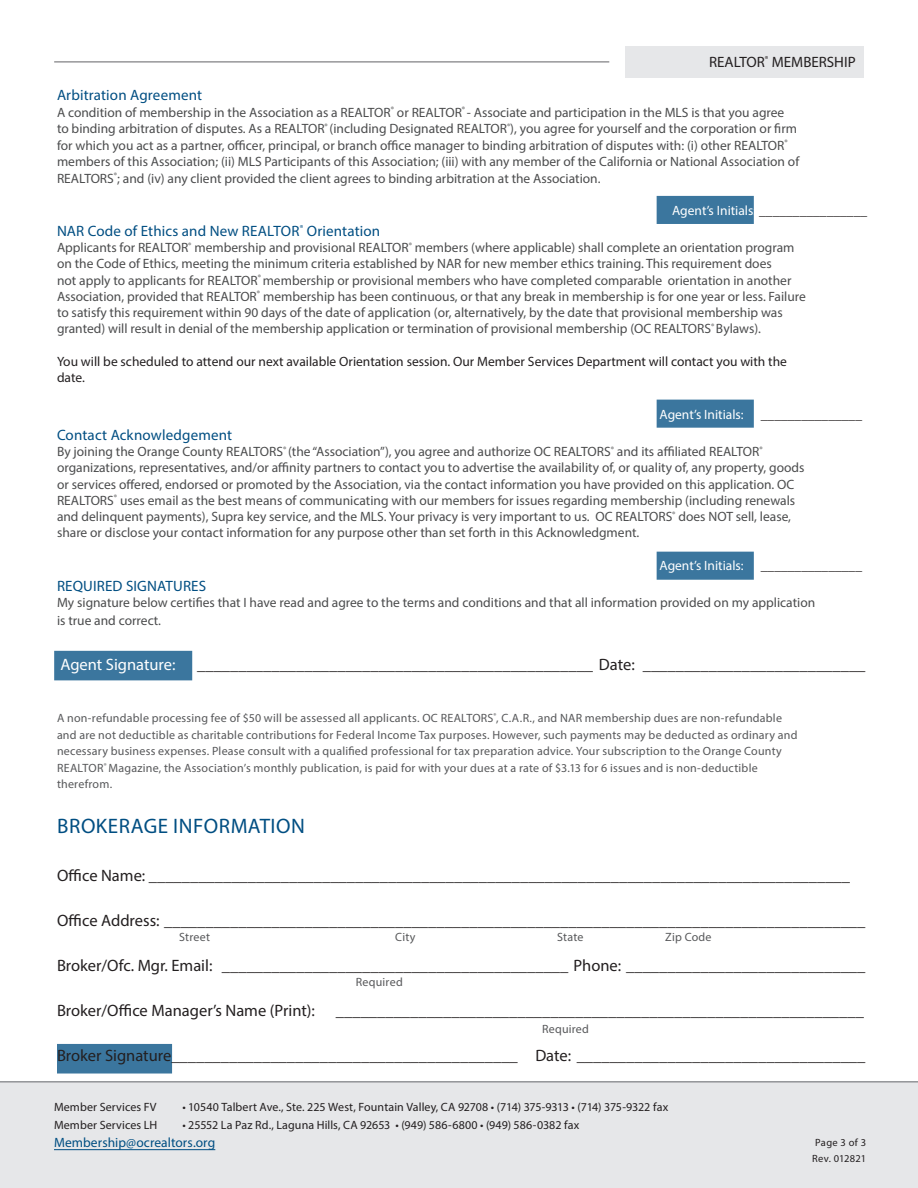
<style>
.page{position:relative;width:918px;height:1188px;background:#fff}
.page>*{position:absolute;margin:0;border:0;box-sizing:border-box;transform-origin:0 0}
.t1{font:21px "Myriad Pro";letter-spacing:.025em;color:#004e82}
.Form_Fields{font:16.5px "Myriad Pro";color:#231f20}
.t2{font:16.5px "Myriad Pro";color:#fff}
.t3{font:15px "Myriad Pro";letter-spacing:.01em;color:#004e82}
.t4{font:15px "Myriad Pro";color:#231f20}
.t5{font:13.5px/16.2px "Myriad Pro";color:#4b4c4d}
.t6{font:13.5px/16.2px "Myriad Pro";color:#231f20}
.t7{font:13.5px "Myriad Pro";color:#fff}
.t8{font:13.5px "Myriad Pro";letter-spacing:.005em;color:#004e82}
.Small_Text{font:12px/16.5px "Myriad Pro";letter-spacing:.02em;color:#57585a}
.t9{font:12px "Myriad Pro";letter-spacing:.005em;color:#231f20}
.t10{font:10.5px "Myriad Pro";letter-spacing:.03em;color:#231f20}
.s1{color:#231f20}
</style>
<div class="page">
<div style="left:657px;top:552px;width:97px;height:28px;background:#3b769e;border:3px solid #004e82"></div>
<div style="left:657px;top:400px;width:97px;height:28px;background:#3b769e;border:3px solid #004e82"></div>
<div style="left:657px;top:196px;width:97px;height:28px;background:#3b769e"></div>
<div style="left:57px;top:1044px;width:115px;height:30px;background:#3b769e;border:3px solid #004e82"></div>
<div style="left:54px;top:651px;width:138px;height:29px;background:#3b769e"></div>
<div style="left:0;top:1082px;width:918px;height:106px;background:#e6e7e9"></div>
<hr style="left:0;top:1081px;width:918px;height:2px;background:#939598">
<hr style="left:54px;top:1149px;width:161px;height:1px;background:#004e82">
<hr style="left:54px;top:62px;width:555px;height:1px;background:#636366">
<div style="left:626px;top:46px;width:238px;height:32px;background:#e6e7e9"></div>
<p class="t4" style="left:709px;top:53px;width:148px">REALTOR<sup>®</sup> MEMBERSHIP</p>
<p class="t3" style="left:57px;top:86px;width:147px">Arbitration Agreement</p>
<p class="t5" style="left:57px;top:104px;width:744px">A condition of membership in the Association as a REALTOR<sup>®</sup> or REALTOR<sup>®</sup> - Associate and participation in the MLS is that you agree to binding arbitration of disputes. As a REALTOR<sup>®</sup> (including Designated REALTOR<sup>®</sup>), you agree for yourself and the corporation or firm for which you act as a partner, officer, principal, or branch office manager to binding arbitration of disputes with: (i) other REALTOR<sup>® </sup>members of this Association; (ii) MLS Participants of this Association; (iii) with any member of the California or National Association of REALTORS<sup>®</sup>; and (iv) any client provided the client agrees to binding arbitration at the Association.</p>
<p class="t7" style="left:672px;top:202px;width:196px">Agent’s Initials: <span class="s1">________________</span></p>
<p class="t3" style="left:57px;top:222px;width:325px">NAR Code of Ethics and New REALTOR<sup>®</sup> Orientation</p>
<p class="t5" style="left:57px;top:239px;width:750px">Applicants for REALTOR<sup>®</sup> membership and provisional REALTOR<sup>®</sup> members (where applicable) shall complete an orientation program on the Code of Ethics, meeting the minimum criteria established by NAR for new member ethics training. This requirement does<br>not apply to applicants for REALTOR<sup>®</sup> membership or provisional members who have completed comparable orientation in another Association, provided that REALTOR<sup>®</sup> membership has been continuous, or that any break in membership is for one year or less. Failure to satisfy this requirement within 90 days of the date of application (or, alternatively, by the date that provisional membership was granted) will result in denial of the membership application or termination of provisional membership (OC REALTORS<sup>®</sup> Bylaws).</p>
<p class="t6" style="left:57px;top:353px;width:732px">You will be scheduled to attend our next available Orientation session. Our Member Services Department will contact you with the date.</p>
<p class="t7" style="left:660px;top:406px;width:86px">Agent’s Initials:</p>
<p class="t6" style="left:761px;top:406px;width:103px">_______________</p>
<p class="t3" style="left:57px;top:426px;width:177px">Contact Acknowledgement</p>
<p class="t5" style="left:57px;top:443px;width:749px">By joining the Orange County REALTORS<sup>®</sup> (the “Association”), you agree and authorize OC REALTORS<sup>®</sup> and its affiliated REALTOR<sup>® </sup>organizations, representatives, and/or affinity partners to contact you to advertise the availability of, or quality of, any property, goods or services offered, endorsed or promoted by the Association, via the contact information you have provided on this application. OC REALTORS<sup>®</sup> uses email as the best means of communicating with our members for issues regarding membership (including renewals and delinquent payments), Supra key service, and the MLS. Your privacy is very important to us. OC REALTORS<sup>®</sup> does NOT sell, lease, share or disclose your contact information for any purpose other than set forth in this Acknowledgment.</p>
<p class="t7" style="left:660px;top:557px;width:86px">Agent’s Initials:</p>
<p class="t6" style="left:761px;top:557px;width:103px">_______________</p>
<p class="t3" style="left:57px;top:576px;width:151px">REQUIRED SIGNATURES</p>
<p class="t5" style="left:57px;top:593px;width:760px;line-height:18px">My signature below certifies that I have read and agree to the terms and conditions and that all information provided on my application is true and correct.</p>
<p class="t2" style="left:60px;top:654px;width:117px">Agent Signature:</p>
<p class="Form_Fields" style="left:197px;top:654px;width:670px">________________________________________________ Date: ___________________________</p>
<p class="Small_Text" style="left:57px;top:710px;width:742px">A non-refundable processing fee of $50 will be assessed all applicants. OC REALTORS<sup>®</sup>, C.A.R., and NAR membership dues are non-refundable and are not deductible as charitable contributions for Federal Income Tax purposes. However, such payments may be deducted as ordinary and necessary business expenses. Please consult with a qualified professional for tax preparation advice. Your subscription to the Orange County REALTOR<sup>®</sup> Magazine, the Association’s monthly publication, is paid for with your dues at a rate of $3.13 for 6 issues and is non-deductible therefrom.</p>
<p class="t1" style="left:57px;top:813px;width:249px">BROKERAGE INFORMATION</p>
<p class="Form_Fields" style="left:57px;top:866px;width:795px">Office Name: _____________________________________________________________________________________</p>
<p class="Form_Fields" style="left:57px;top:911px;width:810px">Office Address: _____________________________________________________________________________________</p>
<p class="Form_Fields" style="left:57px;top:956px;width:810px">Broker/Ofc. Mgr. Email: __________________________________________ Phone: _____________________________</p>
<p class="Form_Fields" style="left:57px;top:1001px;width:260px">Broker/Office Manager’s Name (Print):</p>
<p class="Form_Fields" style="left:336px;top:1001px;width:529px">________________________________________________________________</p>
<p class="Form_Fields" style="left:57px;top:1046px;width:810px">Broker Signature__________________________________________ Date: ___________________________________</p>
<p class="Small_Text" style="left:179px;top:929px;width:32px">Street</p>
<p class="Small_Text" style="left:395px;top:929px;width:22px">City</p>
<p class="Small_Text" style="left:557px;top:929px;width:28px">State</p>
<p class="Small_Text" style="left:665px;top:929px;width:48px">Zip Code</p>
<p class="Small_Text" style="left:356px;top:974px;width:49px">Required</p>
<p class="Small_Text" style="left:542px;top:1020px;width:49px">Required</p>
<p class="t9" style="left:54px;top:1099px;width:104px">Member Services FV</p>
<p class="t9" style="left:182px;top:1099px;width:487px">• 10540 Talbert Ave., Ste. 225 West, Fountain Valley, CA 92708 • (714) 375-9313 • (714) 375-9322 fax</p>
<p class="t9" style="left:54px;top:1117px;width:105px">Member Services LH</p>
<p class="t9" style="left:182px;top:1117px;width:398px">• 25552 La Paz Rd., Laguna Hills, CA 92653 • (949) 586-6800 • (949) 586-0382 fax</p>
<p class="t8" style="left:54px;top:1134px;width:163px">Membership@ocrealtors.org</p>
<p class="t10" style="left:815px;top:1136px;width:53px">Page 3 of 3</p>
<p class="t10" style="left:812px;top:1152px;width:56px">Rev. 012821</p>
</div>
